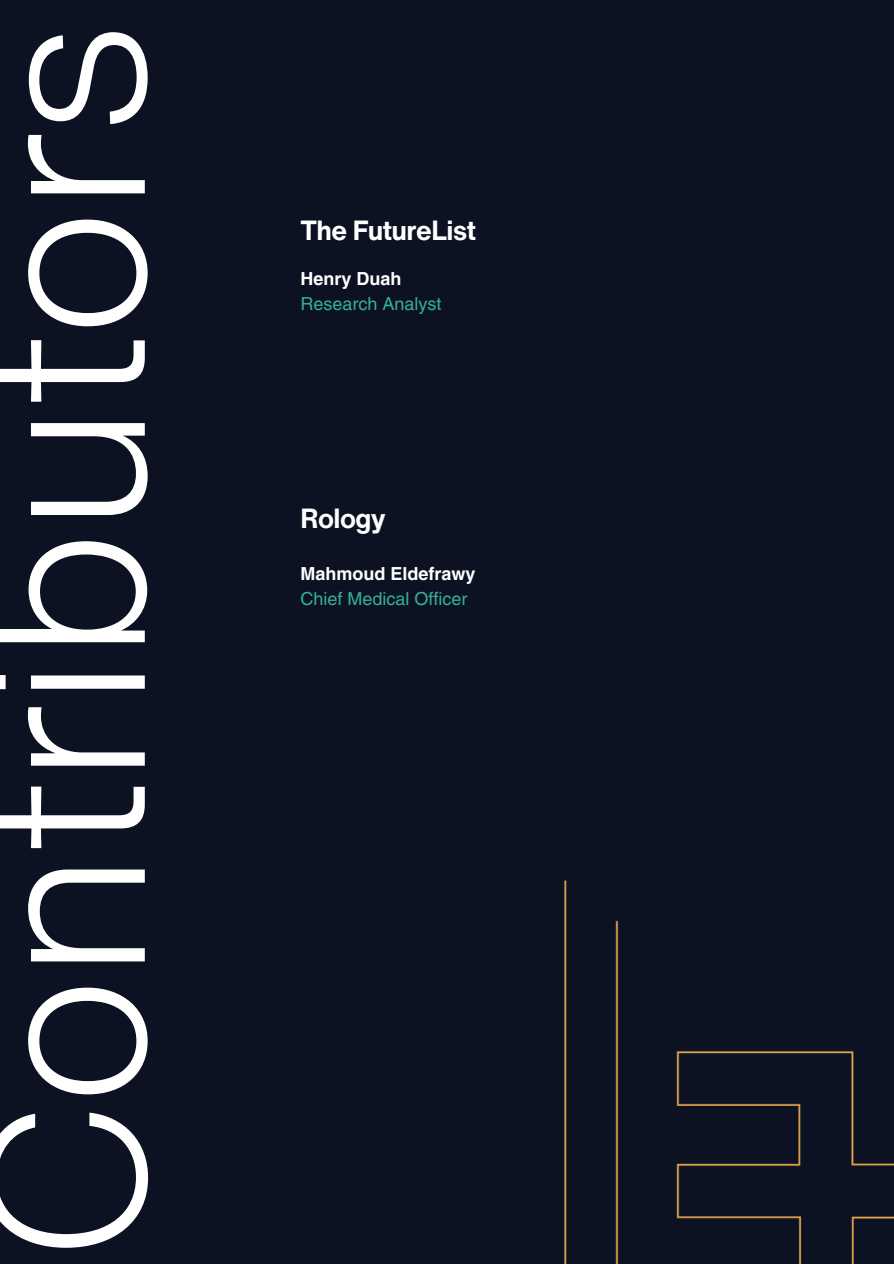
<style>
.page{position:relative;width:894px;height:1264px;background:#fff}
.page>*{position:absolute;margin:0;border:0;box-sizing:border-box;transform-origin:0 0}
.t1{font:300 220.35px "Helvetica Now Text";letter-spacing:-.02em;color:#fff}
.t2{font:700 27px "Helvetica Now Text";letter-spacing:-.02em;color:#fff}
.t3{font:18px "Helvetica LT Pro";color:#35b093}
.t4{font:700 18px "Helvetica LT Pro";color:#fff}
</style>
<div class="page">
<div style="left:0;top:0;width:893px;height:1263px;background:#0c1221"></div>
<img style="left:564px;top:880px;width:329px;height:383px">
<h1 class="t1" style="left:-100px;top:1263px;width:1243px;rotate:-90deg">Contributors</h1>
<h2 class="t2" style="left:300px;top:209px;width:177px">The FutureList</h2>
<p class="t4" style="left:300px;top:272px;width:103px">Henry Duah</p>
<p class="t3" style="left:300px;top:297px;width:143px">Research Analyst</p>
<p class="t2" style="left:300px;top:498px;width:87px">Rology</p>
<p class="t4" style="left:300px;top:567px;width:177px">Mahmoud Eldefrawy</p>
<h2 class="t3" style="left:300px;top:591px;width:169px">Chief Medical Officer</h2>
</div>
